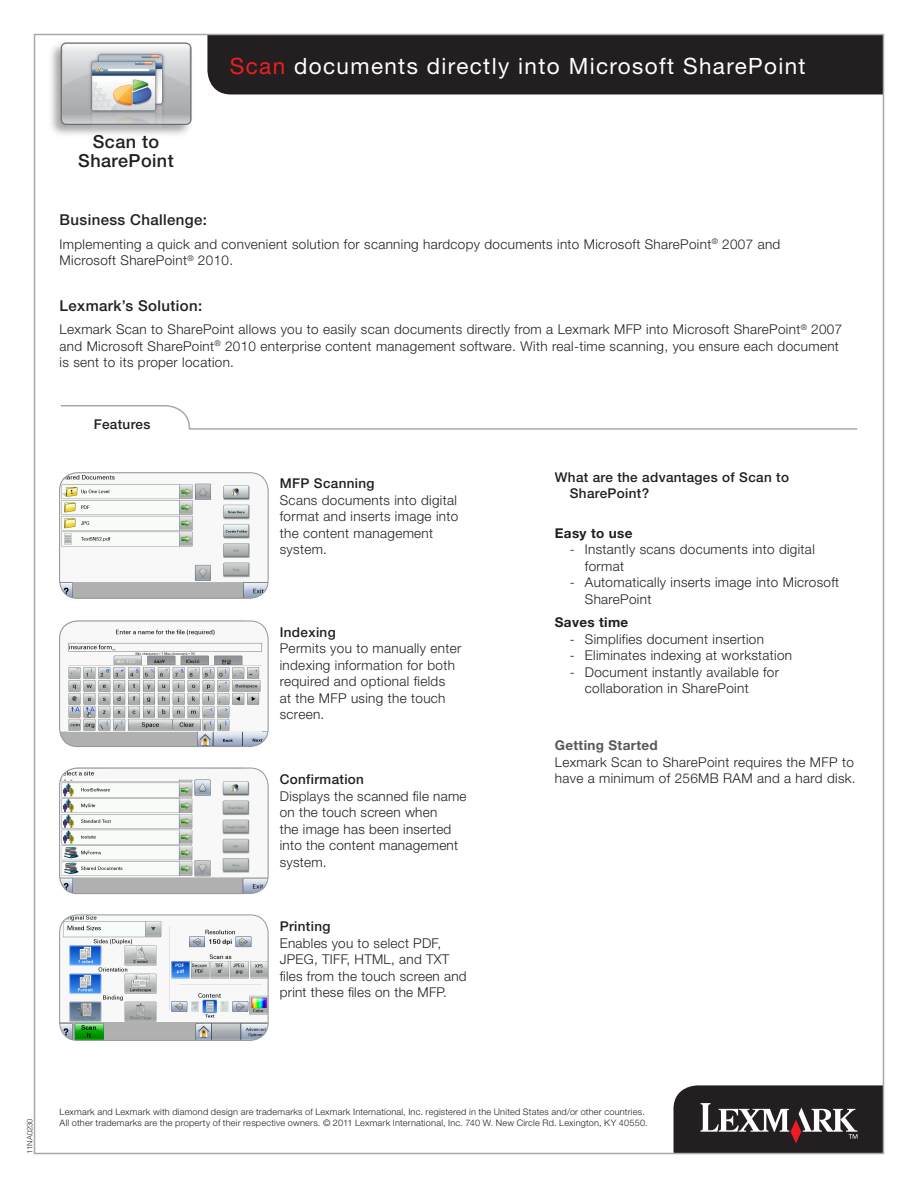
<style>
.page{position:relative;width:918px;height:1188px;background:#fff}
.page>*{position:absolute;margin:0;border:0;box-sizing:border-box;transform-origin:0 0}
.subhead{font:22.5px "Helvetica Neue LT Std";letter-spacing:.06em;color:#fff}
.subhead-2{font:500 18px/18.8px "Helvetica Neue LT Std";letter-spacing:.025em;color:#231f20;text-align:center}
.subhead-3{font:500 15px "Helvetica Neue LT Std";letter-spacing:.025em;color:#231f20}
.subhead-4{font:300 13.5px/16.5px "Helvetica Neue LT Std";letter-spacing:.025em;color:#231f20}
.subhead-5{font:500 13.5px/16.5px "Helvetica Neue LT Std";letter-spacing:.025em;color:#231f20}
.subhead-6{font:700 13.5px "Helvetica Neue LT Std";letter-spacing:.025em;color:#231f20}
.t1{font:300 9px/10.8px "Helvetica Neue LT Std";letter-spacing:.025em;color:#231f20}
.t2{font:300 7.5px "Helvetica";color:#231f20}
.s1{color:#ee1d23}
.s2{font-weight:700;color:#57585a}
</style>
<div class="page">
<div style="left:673px;top:1085px;width:234px;height:89px;background:#231f20;border-radius:24px"></div>
<div style="left:207px;top:37px;width:674px;height:57px;background:#231f20"></div>
<svg style="left:700px;top:1103px;width:157px;height:40px"></svg>
<div style="left:884px;top:1044px;width:28px;height:129px;background:#fff"></div>
<div style="left:620px;top:1154px;width:283px;height:26px;background:#fff"></div>
<svg style="left:60px;top:405px;width:798px;height:25px"></svg>
<img style="left:51px;top:42px;width:141px;height:93px">
<img style="left:60px;top:473px;width:208px;height:125px">
<div style="left:59px;top:472px;width:209px;height:127px;border:1px solid #939598;border-radius:18px"></div>
<img style="left:60px;top:621px;width:208px;height:125px">
<div style="left:59px;top:621px;width:209px;height:126px;border:1px solid #939598;border-radius:18px"></div>
<img style="left:60px;top:768px;width:208px;height:126px">
<div style="left:59px;top:768px;width:209px;height:126px;border:1px solid #939598;border-radius:18px"></div>
<img style="left:60px;top:915px;width:208px;height:125px">
<div style="left:59px;top:915px;width:209px;height:126px;border:1px solid #939598;border-radius:18px"></div>
<p class="subhead-2" style="left:78px;top:132px;width:97px">Scan to<br>SharePoint</p>
<p class="subhead" style="left:230px;top:52px;width:577px"><span class="s1">Scan</span> documents directly into Microsoft SharePoint</p>
<p class="subhead-3" style="left:60px;top:211px;width:149px">Business Challenge:</p>
<p class="subhead-4" style="left:60px;top:235px;width:722px">Implementing a quick and convenient solution for scanning hardcopy documents into Microsoft SharePoint<sup>®</sup> 2007 and</p>
<p class="subhead-4" style="left:60px;top:252px;width:175px">Microsoft SharePoint<sup>®</sup> 2010.</p>
<p class="subhead-3" style="left:60px;top:297px;width:144px">Lexmark’s Solution:</p>
<p class="subhead-4" style="left:60px;top:321px;width:784px">Lexmark Scan to SharePoint allows you to easily scan documents directly from a Lexmark MFP into Microsoft SharePoint<sup>®</sup> 2007 and Microsoft SharePoint<sup>®</sup> 2010 enterprise content management software. With real-time scanning, you ensure each document is sent to its proper location.</p>
<p class="subhead-5" style="left:94px;top:416px;width:58px">Features</p>
<p class="subhead-5" style="left:280px;top:475px;width:96px">MFP Scanning</p>
<p class="subhead-4" style="left:280px;top:491px;width:180px">Scans documents into digital format and inserts image into the content management system.</p>
<p class="subhead-5" style="left:280px;top:624px;width:57px">Indexing</p>
<p class="subhead-4" style="left:280px;top:640px;width:183px">Permits you to manually enter indexing information for both required and optional fields<br>at the MFP using the touch screen.</p>
<p class="subhead-5" style="left:280px;top:771px;width:86px">Confirmation</p>
<p class="subhead-4" style="left:280px;top:788px;width:188px">Displays the scanned file name on the touch screen when<br>the image has been inserted into the content management system.</p>
<p class="subhead-5" style="left:280px;top:918px;width:52px">Printing</p>
<p class="subhead-4" style="left:280px;top:934px;width:188px">Enables you to select PDF,<br>JPEG, TIFF, HTML, and TXT files from the touch screen and print these files on the MFP.</p>
<p class="subhead-5" style="left:570px;top:468px;width:221px;text-indent:-15px">What are the advantages of Scan to<br>SharePoint?</p>
<p class="subhead-6" style="left:555px;top:525px;width:79px">Easy to use</p>
<p class="subhead-4" style="left:585px;top:541px;width:231px;text-indent:-15px">- Instantly scans documents into digital format</p>
<p class="subhead-4" style="left:585px;top:574px;width:256px;text-indent:-15px">- Automatically inserts image into Microsoft<br>SharePoint</p>
<p class="subhead-6" style="left:555px;top:614px;width:75px">Saves time</p>
<p class="subhead-4" style="left:570px;top:630px;width:196px">- Simplifies document insertion</p>
<p class="subhead-4" style="left:570px;top:647px;width:224px">- Eliminates indexing at workstation</p>
<p class="subhead-4" style="left:585px;top:663px;width:196px;text-indent:-15px">- Document instantly available for collaboration in SharePoint</p>
<p class="subhead-4" style="left:555px;top:737px;width:302px"><span class="s2">Getting Started<br></span>Lexmark Scan to SharePoint requires the MFP to have a minimum of 256MB RAM and a hard disk.</p>
<p class="t2" style="left:25px;top:1154px;width:37px;rotate:-90deg">11NA0230</p>
<p class="t1" style="left:60px;top:1106px;width:590px">Lexmark and Lexmark with diamond design are trademarks of Lexmark International, Inc. registered in the United States and/or other countries.<br>All other trademarks are the property of their respective owners. © 2011 Lexmark International, Inc. 740 W. New Circle Rd. Lexington, KY 40550.</p>
</div>
